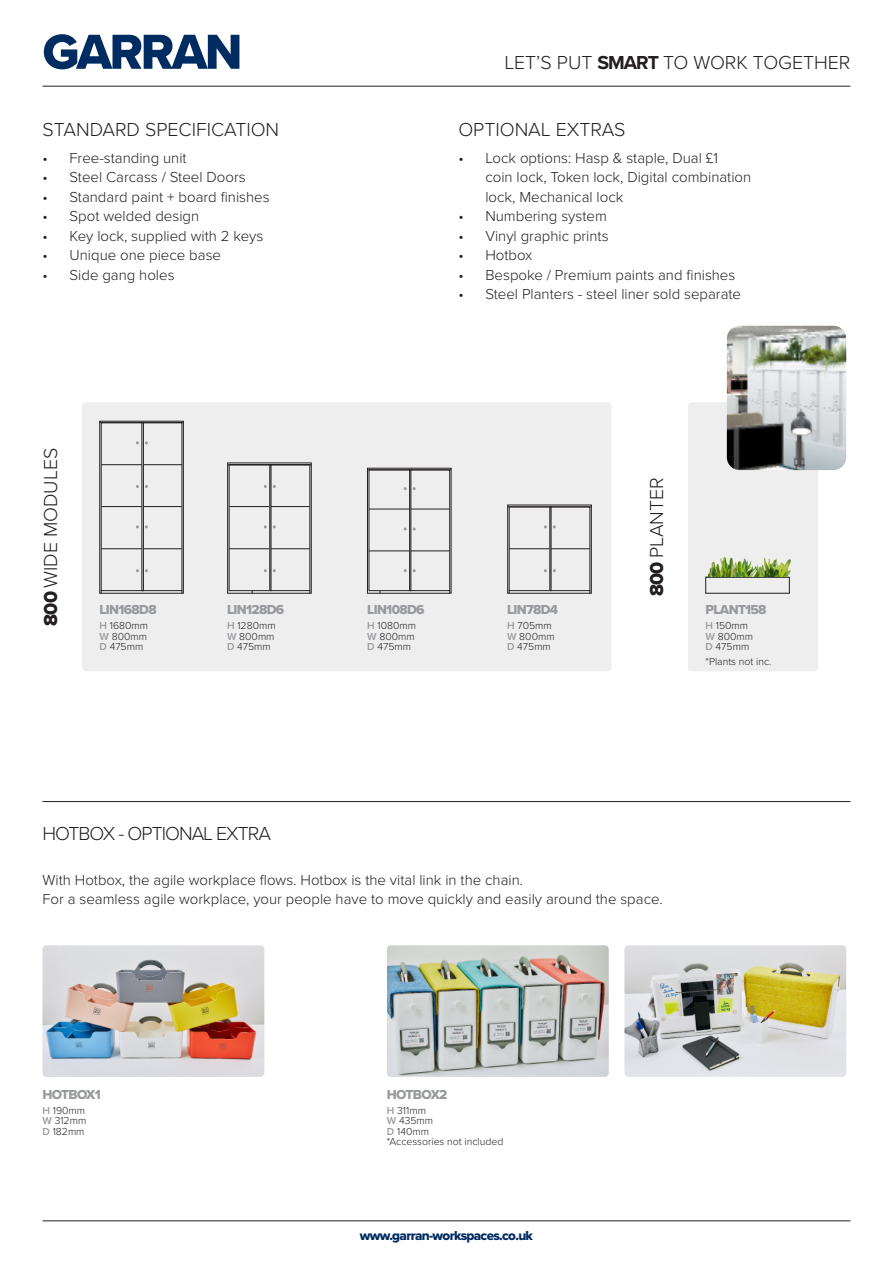
<style>
.page{position:relative;width:893px;height:1263px;background:#fff}
.page>*{position:absolute;margin:0;border:0;box-sizing:border-box;transform-origin:0 0}
.t1{font:51px "Proxima Nova Extrabld";letter-spacing:-.05em;color:#002c62}
.t2{font:300 19.5px "Proxima Nova";color:#231f20}
.t3{font:300 19.5px "Proxima Nova";letter-spacing:-.05em;color:#231f20}
.t4{font:300 15px/19.5px "Proxima Nova";color:#231f20}
.t5{font:13.5px "Proxima Nova Extrabld";letter-spacing:-.05em;color:#97999c}
.t6{font:13.5px "Proxima Nova Extrabld";letter-spacing:-.05em;color:#002c62}
.t7{font:300 10.5px "Proxima Nova";color:#231f20}
.s1{font-weight:700}
.s2{font-family:"Proxima Nova Extrabld";font-weight:400}
.s3{font-weight:600;color:#97999c}
</style>
<div class="page">
<hr style="left:43px;top:1220px;width:807px;height:1px;background:#231f20">
<hr style="left:43px;top:86px;width:807px;height:1px;background:#231f20">
<div style="left:82px;top:402px;width:529px;height:269px;background:#eeeeef;border-radius:4px"></div>
<div style="left:100px;top:421px;width:84px;height:172px;border:1px solid #231f20"></div>
<hr style="left:142px;top:506px;width:40px;height:1px;background:#231f20">
<hr style="left:142px;top:464px;width:40px;height:1px;background:#231f20">
<hr style="left:142px;top:548px;width:40px;height:1px;background:#231f20">
<hr style="left:101px;top:506px;width:41px;height:1px;background:#231f20">
<hr style="left:101px;top:464px;width:41px;height:1px;background:#231f20">
<hr style="left:101px;top:548px;width:41px;height:1px;background:#231f20">
<div style="left:101px;top:422px;width:81px;height:169px;border:1px solid #231f20"></div>
<div style="left:142px;top:422px;width:2px;height:169px;border:1px solid #231f20"></div>
<hr style="left:100px;top:422px;width:84px;height:1px;background:#231f20">
<div style="left:227px;top:463px;width:84px;height:130px;border:1px solid #231f20"></div>
<hr style="left:269px;top:506px;width:41px;height:1px;background:#231f20">
<hr style="left:269px;top:548px;width:41px;height:1px;background:#231f20">
<hr style="left:229px;top:506px;width:40px;height:1px;background:#231f20">
<hr style="left:229px;top:548px;width:40px;height:1px;background:#231f20">
<div style="left:270px;top:465px;width:1px;height:126px;border:1px solid #231f20"></div>
<hr style="left:227px;top:464px;width:84px;height:1px;background:#231f20">
<div style="left:507px;top:505px;width:84px;height:88px;border:1px solid #231f20"></div>
<hr style="left:549px;top:548px;width:41px;height:1px;background:#231f20">
<hr style="left:509px;top:548px;width:40px;height:1px;background:#231f20">
<div style="left:550px;top:507px;width:1px;height:84px;border:1px solid #231f20"></div>
<hr style="left:507px;top:507px;width:84px;height:1px;background:#231f20">
<hr style="left:43px;top:801px;width:807px;height:1px;background:#231f20">
<img style="left:43px;top:945px;width:221px;height:132px">
<img style="left:387px;top:945px;width:222px;height:132px">
<img style="left:624px;top:945px;width:222px;height:132px">
<div style="left:367px;top:468px;width:84px;height:125px;border:1px solid #231f20"></div>
<hr style="left:409px;top:509px;width:40px;height:1px;background:#231f20">
<hr style="left:409px;top:551px;width:40px;height:1px;background:#231f20">
<hr style="left:369px;top:509px;width:40px;height:1px;background:#231f20">
<hr style="left:369px;top:551px;width:40px;height:1px;background:#231f20">
<div style="left:369px;top:470px;width:81px;height:121px;border:1px solid #231f20"></div>
<div style="left:409px;top:470px;width:2px;height:121px;border:1px solid #231f20"></div>
<hr style="left:367px;top:470px;width:84px;height:1px;background:#231f20">
<div style="left:688px;top:402px;width:130px;height:269px;background:#eeeeef;border-radius:4px"></div>
<div style="left:705px;top:577px;width:85px;height:16px;border:1px solid #231f20"></div>
<img style="left:710px;top:557px;width:66px;height:13px">
<img style="left:727px;top:326px;width:119px;height:144px">
<p class="t1" style="left:43px;top:14px;width:201px">GARRAN</p>
<p class="t2" style="left:504px;top:48px;width:347px">LET’S PUT <span class="s1">SMART</span> TO WORK TOGETHER</p>
<p class="t2" style="left:43px;top:115px;width:238px">STANDARD SPECIFICATION</p>
<p class="t2" style="left:458px;top:115px;width:169px">OPTIONAL EXTRAS</p>
<p class="t4" style="left:43px;top:147px;width:146px">• Free-standing unit</p>
<p class="t4" style="left:43px;top:167px;width:205px">• Steel Carcass / Steel Doors</p>
<p class="t4" style="left:43px;top:186px;width:229px">• Standard paint + board finishes</p>
<p class="t4" style="left:43px;top:206px;width:158px">• Spot welded design</p>
<p class="t4" style="left:43px;top:225px;width:222px">• Key lock, supplied with 2 keys</p>
<p class="t4" style="left:43px;top:245px;width:180px">• Unique one piece base</p>
<p class="t4" style="left:43px;top:264px;width:134px">• Side gang holes</p>
<p class="t4" style="left:485px;top:147px;width:267px;text-indent:-27px">• Lock options: Hasp &amp; staple, Dual £1<br>coin lock, Token lock, Digital combination lock, Mechanical lock</p>
<p class="t4" style="left:458px;top:206px;width:150px">• Numbering system</p>
<p class="t4" style="left:458px;top:225px;width:152px">• Vinyl graphic prints</p>
<p class="t4" style="left:458px;top:245px;width:76px">• Hotbox</p>
<p class="t4" style="left:458px;top:264px;width:278px">• Bespoke / Premium paints and finishes</p>
<p class="t4" style="left:458px;top:284px;width:284px">• Steel Planters - steel liner sold separate</p>
<p class="t2" style="left:36px;top:625px;width:179px;rotate:-90deg"><span class="s2">800</span> WIDE MODULES</p>
<p class="t5" style="left:100px;top:599px;width:59px">LIN168D8</p>
<p class="t7" style="left:100px;top:618px;width:50px"><span class="s3">H</span> 1680mm</p>
<p class="t7" style="left:100px;top:628px;width:49px"><span class="s3">W</span> 800mm</p>
<p class="t7" style="left:100px;top:639px;width:45px"><span class="s3">D</span> 475mm</p>
<p class="t5" style="left:227px;top:599px;width:59px">LIN128D6</p>
<p class="t7" style="left:227px;top:618px;width:50px"><span class="s3">H</span> 1280mm</p>
<p class="t7" style="left:227px;top:628px;width:49px"><span class="s3">W</span> 800mm</p>
<p class="t7" style="left:227px;top:639px;width:45px"><span class="s3">D</span> 475mm</p>
<p class="t5" style="left:367px;top:599px;width:59px">LIN108D6</p>
<p class="t7" style="left:367px;top:618px;width:50px"><span class="s3">H</span> 1080mm</p>
<p class="t7" style="left:367px;top:628px;width:49px"><span class="s3">W</span> 800mm</p>
<p class="t7" style="left:367px;top:639px;width:45px"><span class="s3">D</span> 475mm</p>
<p class="t5" style="left:507px;top:599px;width:53px">LIN78D4</p>
<p class="t7" style="left:507px;top:618px;width:46px"><span class="s3">H</span> 705mm</p>
<p class="t7" style="left:507px;top:628px;width:49px"><span class="s3">W</span> 800mm</p>
<p class="t7" style="left:507px;top:639px;width:45px"><span class="s3">D</span> 475mm</p>
<p class="t2" style="left:642px;top:596px;width:120px;rotate:-90deg"><span class="s2">800</span> PLANTER</p>
<p class="t5" style="left:705px;top:599px;width:63px">PLANT158</p>
<p class="t7" style="left:705px;top:618px;width:44px"><span class="s3">H</span> 150mm</p>
<p class="t7" style="left:705px;top:628px;width:49px"><span class="s3">W</span> 800mm</p>
<p class="t7" style="left:705px;top:639px;width:45px"><span class="s3">D</span> 475mm</p>
<p class="t7" style="left:705px;top:654px;width:68px">*Plants not inc.</p>
<p class="t3" style="left:43px;top:819px;width:230px">HOTBOX - OPTIONAL EXTRA</p>
<p class="t4" style="left:43px;top:869px;width:482px">With Hotbox, the agile workplace flows. Hotbox is the vital link in the chain.</p>
<p class="t4" style="left:43px;top:889px;width:622px">For a seamless agile workplace, your people have to move quickly and easily around the space.</p>
<p class="t5" style="left:43px;top:1084px;width:60px">HOTBOX1</p>
<p class="t7" style="left:43px;top:1102px;width:44px"><span class="s3">H</span> 190mm</p>
<p class="t7" style="left:43px;top:1113px;width:45px"><span class="s3">W</span> 312mm</p>
<p class="t7" style="left:43px;top:1123px;width:44px"><span class="s3">D</span> 182mm</p>
<p class="t5" style="left:387px;top:1084px;width:62px">HOTBOX2</p>
<p class="t7" style="left:387px;top:1102px;width:41px"><span class="s3">H</span> 311mm</p>
<p class="t7" style="left:387px;top:1113px;width:48px"><span class="s3">W</span> 435mm</p>
<p class="t7" style="left:387px;top:1123px;width:44px"><span class="s3">D</span> 140mm</p>
<p class="t7" style="left:387px;top:1134px;width:118px">*Accessories not included</p>
<p class="t6" style="left:360px;top:1226px;width:175px">www.garran-workspaces.co.uk</p>
</div>
